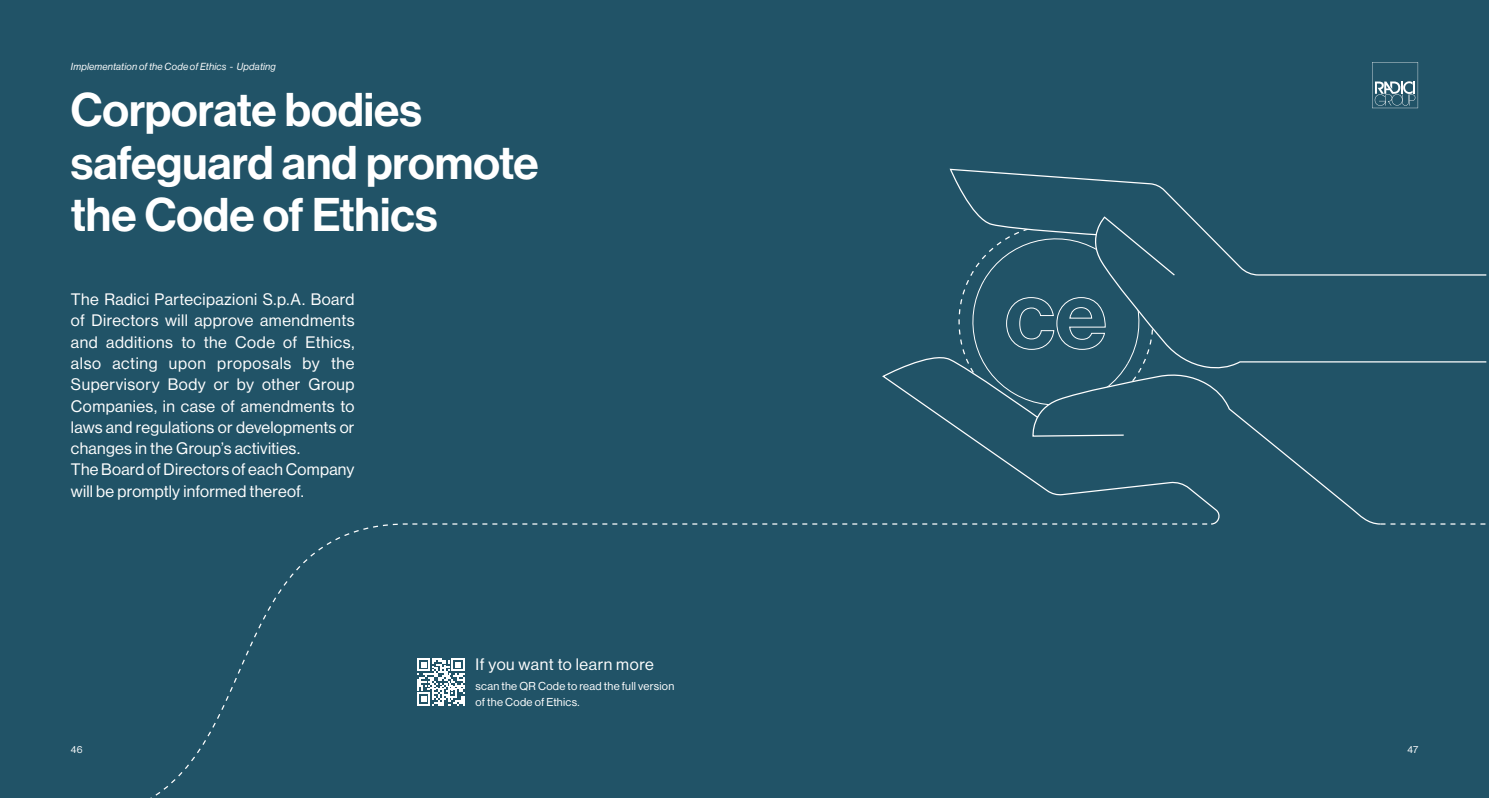
<style>
.page{position:relative;width:1489px;height:798px;background:#fff}
.page>*{position:absolute;margin:0;border:0;box-sizing:border-box;transform-origin:0 0}
.t1{font:46.25px/52.5px "N Haas Grotesk DS Pro 65 Md";color:#fff}
.Testo_normale{font:16.25px/21.2px "N Haas Grotesk DS Pro 55 Rg";letter-spacing:.02em;color:#fff;text-align:justify}
.Testo_normale-2{font:11.25px/16.2px "N Haas Grotesk DS Pro 55 Rg";letter-spacing:.025em;color:#fff}
.Testo_normale-3{font:10px "N Haas Grotesk DS Pro 56 It";letter-spacing:.02em;color:#fff}
.t2{font:10px "N Haas Grotesk DS Pro 55 Rg";color:#fff}
</style>
<div class="page">
<div style="left:0;top:0;width:1488px;height:797px;background:#215367"></div>
<svg style="left:958px;top:276px;width:128px;height:73px"></svg>
<svg style="left:155px;top:523px;width:253px;height:273px"></svg>
<svg style="left:412px;top:523px;width:466px;height:1px"></svg>
<svg style="left:1381px;top:523px;width:105px;height:1px"></svg>
<svg style="left:882px;top:349px;width:259px;height:176px"></svg>
<svg style="left:949px;top:169px;width:243px;height:107px"></svg>
<svg style="left:1086px;top:217px;width:401px;height:153px"></svg>
<svg style="left:1029px;top:373px;width:352px;height:152px"></svg>
<svg style="left:1372px;top:62px;width:45px;height:46px"></svg>
<svg style="left:417px;top:658px;width:48px;height:47px"></svg>
<p class="Testo_normale-3" style="left:71px;top:61px;width:206px">Implementation of the Code of Ethics - Updating</p>
<p class="t1" style="left:71px;top:84px;width:469px">Corporate bodies safeguard and promote the Code of Ethics</p>
<p class="Testo_normale" style="left:71px;top:289px;width:285px">The Radici Partecipazioni S.p.A. Board of Directors will approve amendments and additions to the Code of Ethics, also acting upon proposals by the Supervisory Body or by other Group Companies, in case of amendments to laws and regulations or developments or changes in the Group’s activities.</p>
<p class="Testo_normale" style="left:71px;top:459px;width:285px">The Board of Directors of each Company will be promptly informed thereof.</p>
<p class="Testo_normale" style="left:475px;top:653px;width:180px">If you want to learn more</p>
<p class="Testo_normale-2" style="left:475px;top:677px;width:200px">scan the QR Code to read the full version of the Code of Ethics.</p>
<p class="t2" style="left:71px;top:743px;width:13px">46</p>
<p class="t2" style="left:1407px;top:743px;width:12px">47</p>
</div>
